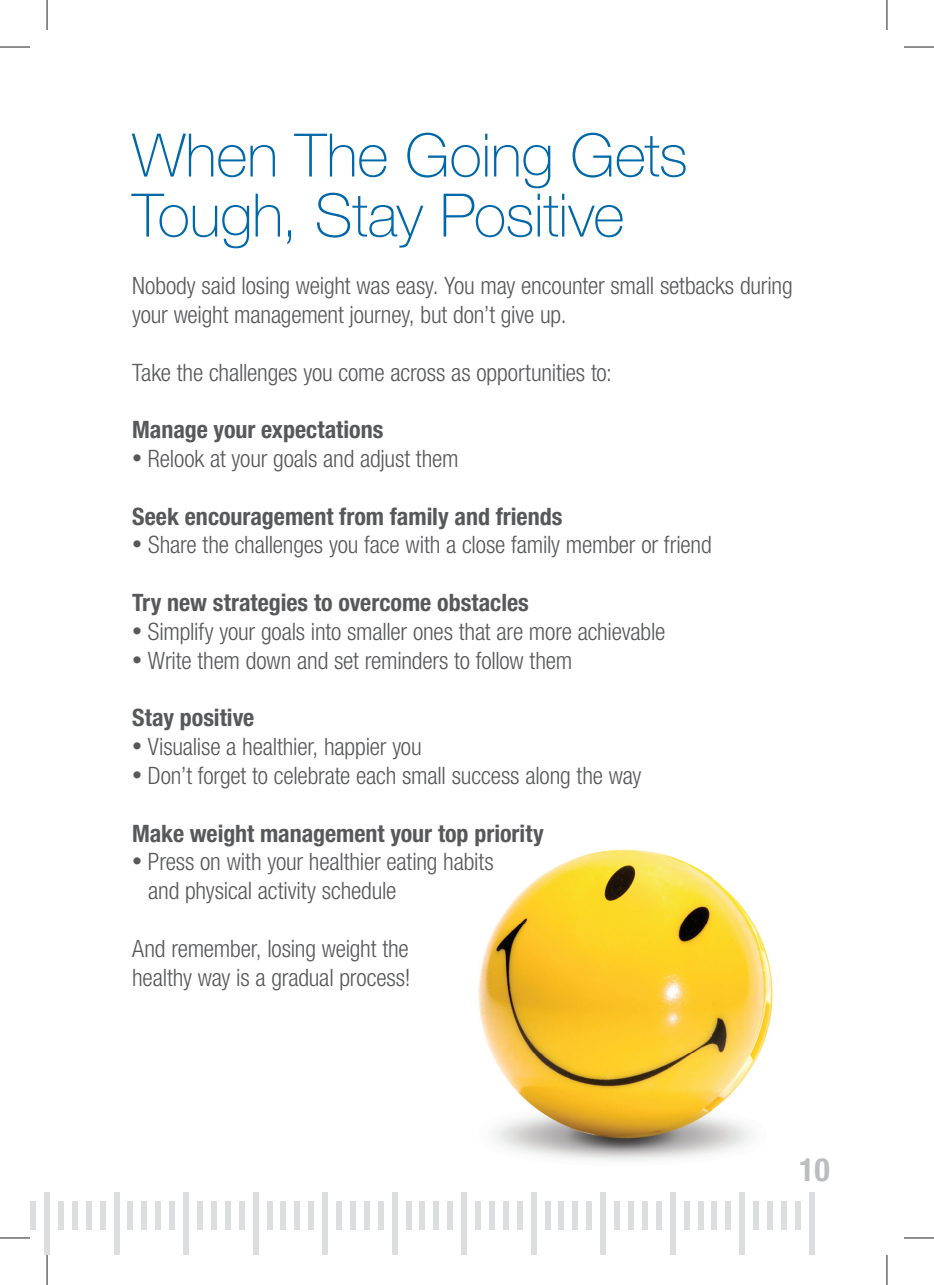
<style>
.page{position:relative;width:934px;height:1285px;background:#fff}
.page>*{position:absolute;margin:0;border:0;box-sizing:border-box;transform-origin:0 0}
.t1{font:100 60px/60px "Helvetica Neue";letter-spacing:-.005em;color:#0068a9}
.t2{font:700 condensed 32px "Helvetica Neue LT Std";color:#bcbdc0}
.t3{font:300 condensed 24px/28.8px "Helvetica Neue LT Std";letter-spacing:-.01em;color:#57585a}
.t4{font:700 condensed 24px "Helvetica Neue LT Std";color:#57585a}
.s1{font-weight:700;font-size:20px}
</style>
<div class="page">
<div style="left:30px;top:1201px;width:6px;height:28px;background:#dcdddf"></div>
<div style="left:44px;top:1192px;width:6px;height:63px;background:#dcdddf"></div>
<div style="left:114px;top:1192px;width:5px;height:63px;background:#dcdddf"></div>
<div style="left:183px;top:1192px;width:6px;height:63px;background:#dcdddf"></div>
<div style="left:253px;top:1192px;width:5px;height:63px;background:#dcdddf"></div>
<div style="left:322px;top:1192px;width:6px;height:63px;background:#dcdddf"></div>
<div style="left:391px;top:1192px;width:6px;height:63px;background:#dcdddf"></div>
<div style="left:461px;top:1192px;width:6px;height:63px;background:#dcdddf"></div>
<div style="left:530px;top:1192px;width:6px;height:63px;background:#dcdddf"></div>
<div style="left:600px;top:1192px;width:5px;height:63px;background:#dcdddf"></div>
<div style="left:669px;top:1192px;width:6px;height:63px;background:#dcdddf"></div>
<div style="left:808px;top:1192px;width:6px;height:63px;background:#dcdddf"></div>
<div style="left:739px;top:1192px;width:5px;height:63px;background:#dcdddf"></div>
<div style="left:58px;top:1201px;width:6px;height:28px;background:#dcdddf"></div>
<div style="left:72px;top:1201px;width:6px;height:28px;background:#dcdddf"></div>
<div style="left:86px;top:1201px;width:6px;height:28px;background:#dcdddf"></div>
<div style="left:100px;top:1201px;width:5px;height:28px;background:#dcdddf"></div>
<div style="left:128px;top:1201px;width:5px;height:28px;background:#dcdddf"></div>
<div style="left:141px;top:1201px;width:6px;height:28px;background:#dcdddf"></div>
<div style="left:155px;top:1201px;width:6px;height:28px;background:#dcdddf"></div>
<div style="left:169px;top:1201px;width:6px;height:28px;background:#dcdddf"></div>
<div style="left:197px;top:1201px;width:6px;height:28px;background:#dcdddf"></div>
<div style="left:211px;top:1201px;width:6px;height:28px;background:#dcdddf"></div>
<div style="left:225px;top:1201px;width:5px;height:28px;background:#dcdddf"></div>
<div style="left:239px;top:1201px;width:5px;height:28px;background:#dcdddf"></div>
<div style="left:266px;top:1201px;width:6px;height:28px;background:#dcdddf"></div>
<div style="left:280px;top:1201px;width:6px;height:28px;background:#dcdddf"></div>
<div style="left:294px;top:1201px;width:6px;height:28px;background:#dcdddf"></div>
<div style="left:308px;top:1201px;width:6px;height:28px;background:#dcdddf"></div>
<div style="left:336px;top:1201px;width:6px;height:28px;background:#dcdddf"></div>
<div style="left:350px;top:1201px;width:5px;height:28px;background:#dcdddf"></div>
<div style="left:364px;top:1201px;width:5px;height:28px;background:#dcdddf"></div>
<div style="left:378px;top:1201px;width:5px;height:28px;background:#dcdddf"></div>
<div style="left:405px;top:1201px;width:6px;height:28px;background:#dcdddf"></div>
<div style="left:419px;top:1201px;width:6px;height:28px;background:#dcdddf"></div>
<div style="left:433px;top:1201px;width:6px;height:28px;background:#dcdddf"></div>
<div style="left:447px;top:1201px;width:6px;height:28px;background:#dcdddf"></div>
<div style="left:475px;top:1201px;width:5px;height:28px;background:#dcdddf"></div>
<div style="left:489px;top:1201px;width:5px;height:28px;background:#dcdddf"></div>
<div style="left:503px;top:1201px;width:5px;height:28px;background:#dcdddf"></div>
<div style="left:516px;top:1201px;width:6px;height:28px;background:#dcdddf"></div>
<div style="left:544px;top:1201px;width:6px;height:28px;background:#dcdddf"></div>
<div style="left:558px;top:1201px;width:6px;height:28px;background:#dcdddf"></div>
<div style="left:572px;top:1201px;width:6px;height:28px;background:#dcdddf"></div>
<div style="left:586px;top:1201px;width:6px;height:28px;background:#dcdddf"></div>
<div style="left:614px;top:1201px;width:5px;height:28px;background:#dcdddf"></div>
<div style="left:628px;top:1201px;width:5px;height:28px;background:#dcdddf"></div>
<div style="left:641px;top:1201px;width:6px;height:28px;background:#dcdddf"></div>
<div style="left:655px;top:1201px;width:6px;height:28px;background:#dcdddf"></div>
<div style="left:683px;top:1201px;width:6px;height:28px;background:#dcdddf"></div>
<div style="left:697px;top:1201px;width:6px;height:28px;background:#dcdddf"></div>
<div style="left:711px;top:1201px;width:6px;height:28px;background:#dcdddf"></div>
<div style="left:725px;top:1201px;width:5px;height:28px;background:#dcdddf"></div>
<div style="left:753px;top:1201px;width:5px;height:28px;background:#dcdddf"></div>
<div style="left:766px;top:1201px;width:6px;height:28px;background:#dcdddf"></div>
<div style="left:780px;top:1201px;width:6px;height:28px;background:#dcdddf"></div>
<div style="left:794px;top:1201px;width:6px;height:28px;background:#dcdddf"></div>
<img style="left:478px;top:849px;width:295px;height:312px">
<hr style="left:0;top:47px;width:30px;height:1px;background:#231f20">
<hr style="left:903px;top:47px;width:30px;height:1px;background:#231f20">
<hr style="left:0;top:1237px;width:30px;height:1px;background:#231f20">
<hr style="left:903px;top:1237px;width:30px;height:1px;background:#231f20">
<hr style="left:47px;top:0;width:1px;height:30px;background:#231f20">
<hr style="left:47px;top:1255px;width:1px;height:30px;background:#231f20">
<hr style="left:886px;top:0;width:1px;height:30px;background:#231f20">
<hr style="left:886px;top:1255px;width:1px;height:30px;background:#231f20">
<h1 class="t1" style="left:132px;top:131px;width:557px">When The Going Gets<br>Tough, Stay Positive</h1>
<p class="t3" style="left:132px;top:274px;width:661px">Nobody said losing weight was easy. You may encounter small setbacks during your weight management journey, but don’t give up.</p>
<p class="t3" style="left:132px;top:360px;width:481px">Take the challenges you come across as opportunities to:</p>
<p class="t4" style="left:132px;top:421px;width:252px">Manage your expectations</p>
<p class="t3" style="left:132px;top:446px;width:328px"><span class="s1">•</span> Relook at your goals and adjust them</p>
<p class="t4" style="left:132px;top:507px;width:431px">Seek encouragement from family and friends</p>
<p class="t3" style="left:132px;top:533px;width:580px"><span class="s1">•</span> Share the challenges you face with a close family member or friend</p>
<p class="t4" style="left:132px;top:594px;width:398px">Try new strategies to overcome obstacles</p>
<p class="t3" style="left:132px;top:619px;width:534px"><span class="s1">•</span> Simplify your goals into smaller ones that are more achievable</p>
<p class="t3" style="left:132px;top:648px;width:441px"><span class="s1">•</span> Write them down and set reminders to follow them</p>
<p class="t4" style="left:132px;top:709px;width:123px">Stay positive</p>
<p class="t3" style="left:132px;top:734px;width:291px"><span class="s1">•</span> Visualise a healthier, happier you</p>
<p class="t3" style="left:132px;top:763px;width:510px"><span class="s1">•</span> Don’t forget to celebrate each small success along the way</p>
<p class="t4" style="left:132px;top:824px;width:413px">Make weight management your top priority</p>
<p class="t3" style="left:148px;top:850px;width:347px;text-indent:-16px"><span class="s1">•</span> Press on with your healthier eating habits and physical activity schedule</p>
<p class="t3" style="left:132px;top:936px;width:280px">And remember, losing weight the healthy way is a gradual process!</p>
<h2 class="t2" style="left:798px;top:1157px;width:32px">10</h2>
</div>
